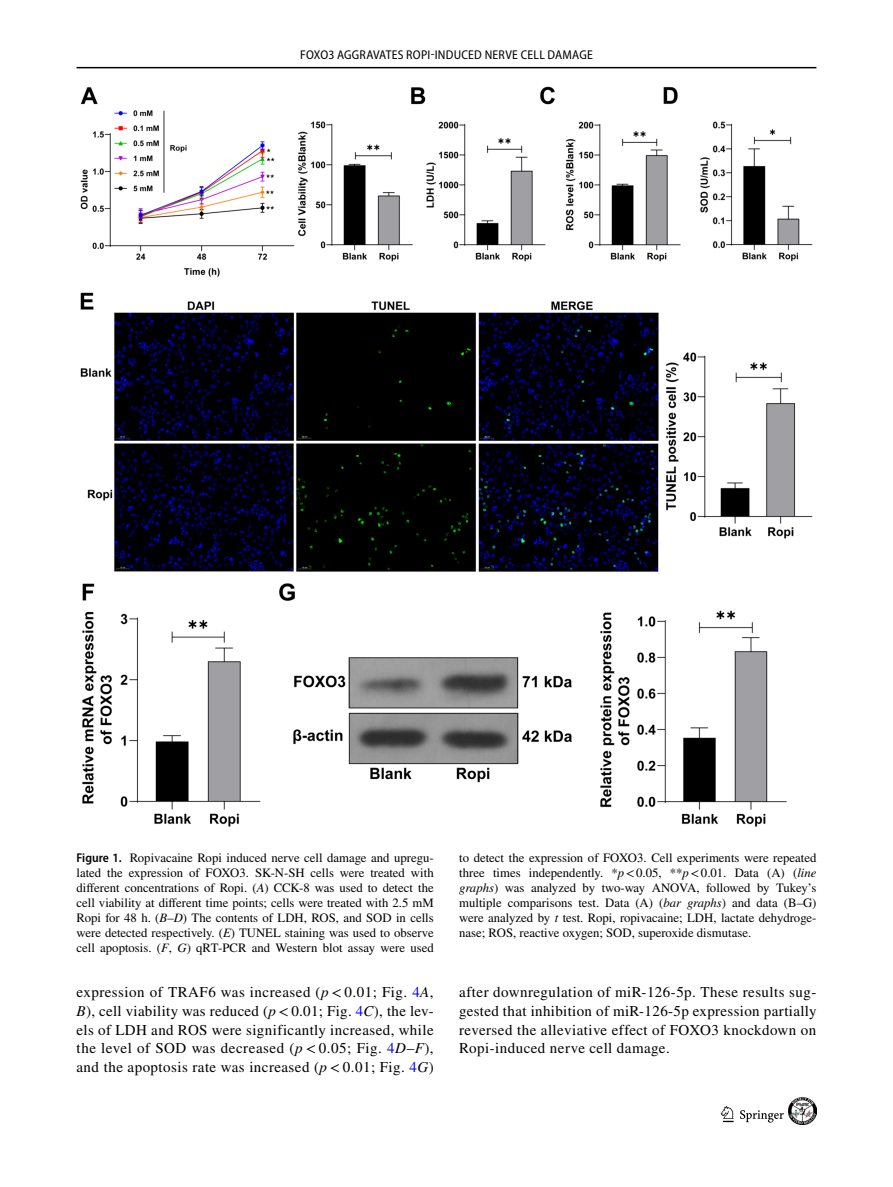
<style>
.page{position:relative;width:893px;height:1187px;background:#fff}
.page>*{position:absolute;margin:0;border:0;box-sizing:border-box;transform-origin:0 0}
.t1{font:15px/18.8px "STIX";letter-spacing:.03em;color:#000;text-align:justify}
.t2{font:12.75px/15px "STIX";color:#000;text-align:justify}
.t3{font:12.75px "Myriad Pro Semi Cn 3";letter-spacing:.02em;color:#000}
.s1{font-family:"Myriad Pro";font-weight:600;font-stretch:semi-condensed}
.s2{font-style:italic}
.s3{color:#00f}
</style>
<div class="page">
<hr style="left:77px;top:67px;width:739px;height:1px;background:#000">
<svg style="left:721px;top:1106px;width:13px;height:15px"></svg>
<svg style="left:740px;top:1110px;width:44px;height:12px"></svg>
<img style="left:789px;top:1097px;width:27px;height:27px">
<img style="left:80px;top:87px;width:733px;height:739px">
<p class="t3" style="left:300px;top:48px;width:294px">FOXO3 AGGRAVATES ROPI-INDUCED NERVE CELL DAMAGE</p>
<p class="t2" style="left:77px;top:850px;width:359px"><span class="s1">Figure 1.</span> Ropivacaine Ropi induced nerve cell damage and upregu&shy;lated the expression of FOXO3. SK-N-SH cells were treated with different concentrations of Ropi. (<span class="s2">A</span>) CCK-8 was used to detect the cell viability at different time points; cells were treated with 2.5 mM Ropi for 48 h. (<span class="s2">B</span>–<span class="s2">D</span>) The contents of LDH, ROS, and SOD in cells were detected respectively. (<span class="s2">E</span>) TUNEL staining was used to observe cell apoptosis. (<span class="s2">F</span>, <span class="s2">G</span>) qRT-PCR and Western blot assay were used</p>
<p class="t2" style="left:459px;top:850px;width:359px">to detect the expression of FOXO3. Cell experiments were repeated three times independently. *<span class="s2">p</span>&lt;0.05, **<span class="s2">p</span>&lt;0.01. Data (A) (<span class="s2">line graphs</span>) was analyzed by two-way ANOVA, followed by Tukey’s multiple comparisons test. Data (A) (<span class="s2">bar graphs</span>) and data (B–G) were analyzed by <span class="s2">t</span> test. Ropi, ropivacaine; LDH, lactate dehydroge&shy;nase; ROS, reactive oxygen; SOD, superoxide dismutase.</p>
<p class="t1" style="left:77px;top:983px;width:359px">expression of TRAF6 was increased (<span class="s2">p</span> &lt; 0.01; Fig. <span class="s3">4</span><span class="s2">A</span>, <span class="s2">B</span>), cell viability was reduced (<span class="s2">p</span> &lt;0.01; Fig. <span class="s3">4</span><span class="s2">C</span>), the lev&shy;els of LDH and ROS were significantly increased, while the level of SOD was decreased (<span class="s2">p</span> &lt; 0.05; Fig. <span class="s3">4</span><span class="s2">D</span>–<span class="s2">F</span>), and the apoptosis rate was increased (<span class="s2">p</span> &lt; 0.01; Fig. <span class="s3">4</span><span class="s2">G</span>)</p>
<p class="t1" style="left:459px;top:983px;width:359px">after downregulation of miR-126-5p. These results sug&shy;gested that inhibition of miR-126-5p expression partially reversed the alleviative effect of FOXO3 knockdown on Ropi-induced nerve cell damage.</p>
</div>
